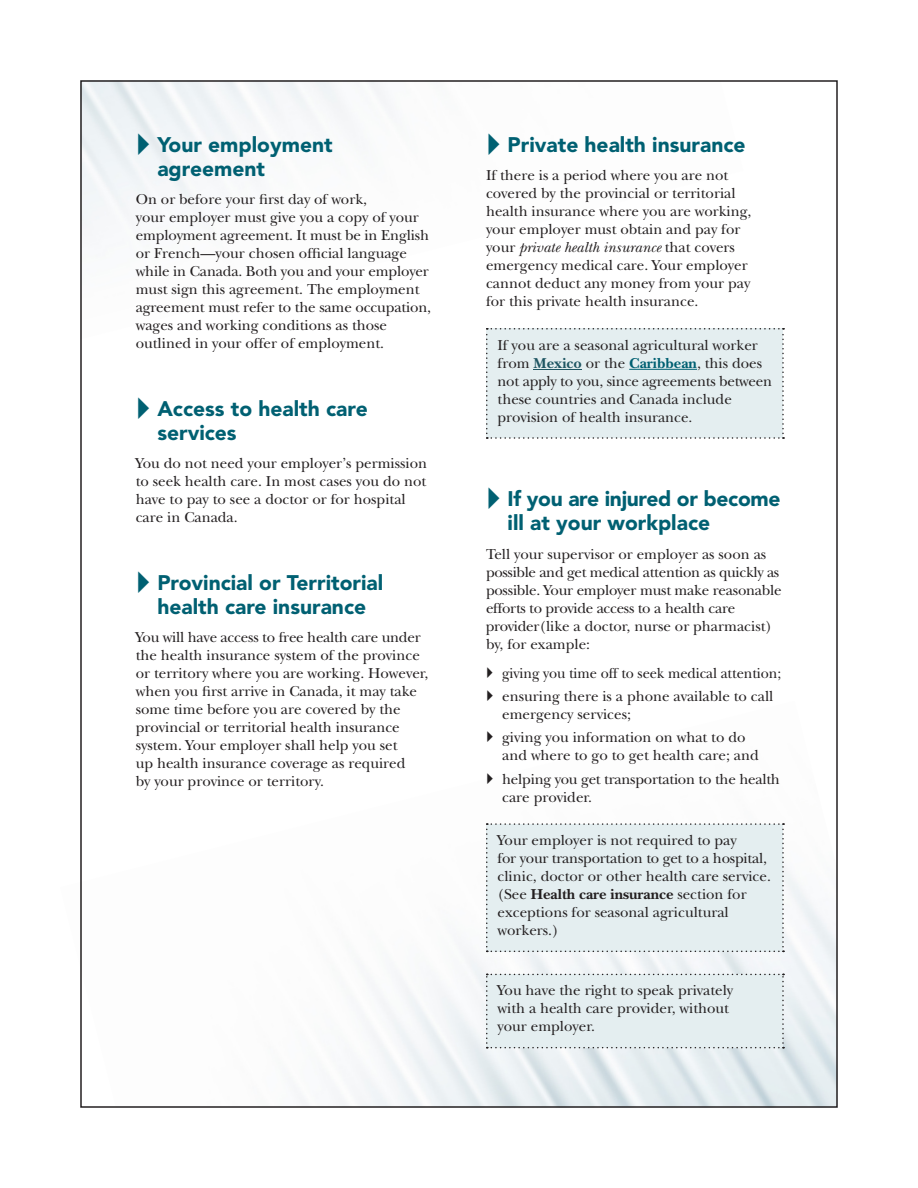
<style>
.page{position:relative;width:918px;height:1188px;background:#fff}
.page>*{position:absolute;margin:0;border:0;box-sizing:border-box;transform-origin:0 0}
.t1{font:900 21px/24px "Avenir LT Std";color:#006072}
.Body_text{font:15px/18px "New Baskerville Std";color:#231f20}
.Body_text-2{font:15px/18px "New Baskerville Std";color:#242021}
.Body_text-3{font:15px "New Baskerville Std";color:#231f20;scale:.96 1}
.s1{font-style:italic}
.s2{font-weight:700;color:#1f5663}
.s3{font-weight:700;color:#006072}
.s4{font-weight:700}
</style>
<div class="page">
<img style="left:299px;top:823px;width:536px;height:282px">
<div style="left:486px;top:328px;width:298px;height:111px;background:#e4eef0"></div>
<hr style="left:629px;top:369px;width:68px;height:1px;background:#006072">
<div style="left:486px;top:823px;width:298px;height:129px;background:#e4eef0"></div>
<div style="left:486px;top:974px;width:298px;height:74px;background:#e4eef0"></div>
<hr style="left:534px;top:369px;width:48px;height:1px;background:#1f5663">
<svg style="left:138px;top:133px;width:11px;height:22px"></svg>
<p class="t1" style="left:157px;top:132px;width:177px">Your employment agreement</p>
<p class="Body_text" style="left:136px;top:191px;width:297px">On or before your first day of work,<br>your employer must give you a copy of your employment agreement. It must be in English or French—your chosen official language while in Canada. Both you and your employer must sign this agreement. The employment agreement must refer to the same occupation, wages and working conditions as those outlined in your offer of employment.</p>
<p class="t1" style="left:157px;top:396px;width:212px">Access to health care services</p>
<p class="Body_text" style="left:136px;top:455px;width:293px">You do not need your employer’s permission to seek health care. In most cases you do not have to pay to see a doctor or for hospital care in Canada.</p>
<p class="t1" style="left:157px;top:570px;width:227px">Provincial or Territorial health care insurance</p>
<p class="Body_text" style="left:136px;top:629px;width:294px">You will have access to free health care under the health insurance system of the province or territory where you are working. However, when you first arrive in Canada, it may take some time before you are covered by the provincial or territorial health insurance system. Your employer shall help you set<br>up health insurance coverage as required<br>by your province or territory.</p>
<p class="t1" style="left:508px;top:132px;width:240px">Private health insurance</p>
<p class="Body_text" style="left:486px;top:167px;width:267px">If there is a period where you are not covered by the provincial or territorial health insurance where you are working, your employer must obtain and pay for your <span class="s1">private health insurance</span> that covers emergency medical care. Your employer cannot deduct any money from your pay for this private health insurance.</p>
<p class="Body_text-2" style="left:498px;top:336px;width:276px">If you are a seasonal agricultural worker from <span class="s2">Mexico</span> or the <span class="s3">Caribbean</span>, this does not apply to you, since agreements between these countries and Canada include provision of health insurance.</p>
<p class="t1" style="left:508px;top:487px;width:274px">If you are injured or become ill at your workplace</p>
<p class="Body_text-2" style="left:486px;top:545px;width:297px">Tell your supervisor or employer as soon as possible and get medical attention as quickly as possible. Your employer must make reasonable efforts to provide access to a health care provider(like a doctor, nurse or pharmacist) by, for example:</p>
<p class="Body_text-3" style="left:502px;top:664px;width:292px">giving you time off to seek medical attention;</p>
<p class="Body_text" style="left:502px;top:687px;width:273px">ensuring there is a phone available to call emergency services;</p>
<p class="Body_text" style="left:502px;top:729px;width:258px">giving you information on what to do and where to go to get health care; and</p>
<p class="Body_text" style="left:502px;top:770px;width:279px">helping you get transportation to the health care provider.</p>
<p class="Body_text" style="left:498px;top:831px;width:275px">Your employer is not required to pay<br>for your transportation to get to a hospital, clinic, doctor or other health care service. (See <span class="s4">Health care insurance</span> section for exceptions for seasonal agricultural workers.)</p>
<p class="Body_text" style="left:498px;top:982px;width:237px">You have the right to speak privately with a health care provider, without your employer.</p>
</div>
